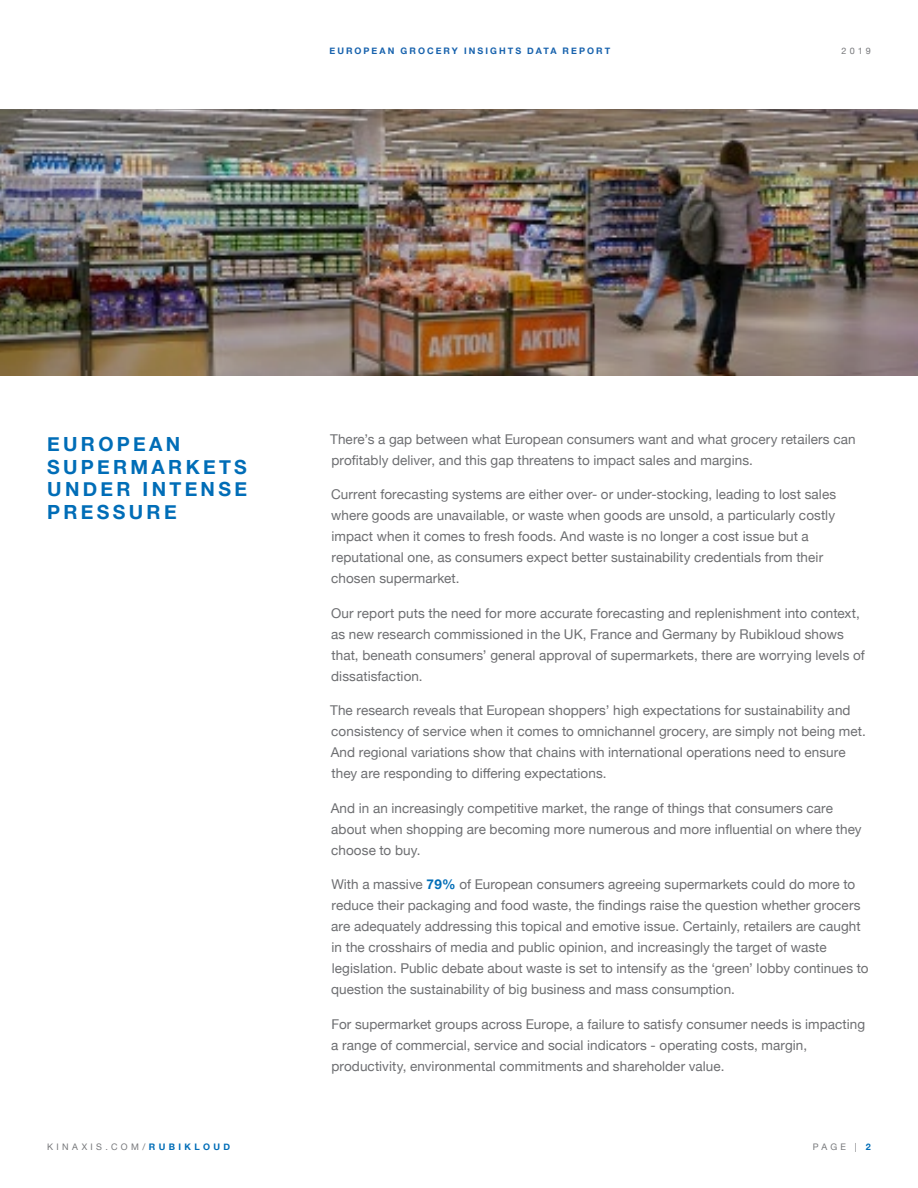
<style>
.page{position:relative;width:918px;height:1188px;background:#fff}
.page>*{position:absolute;margin:0;border:0;box-sizing:border-box;transform-origin:0 0}
.t1{font:700 19.5px/22.5px "Helvetica Neue";letter-spacing:.17em;color:#006db7}
.t2{font:13.5px/21px "Helvetica Neue";letter-spacing:.005em;color:#6d6e71}
.t3{font:700 9px "Helvetica Neue";letter-spacing:.225em;color:#1762ad}
.t4{font:9px "Helvetica Neue";letter-spacing:.37em;color:#77787b}
.s1{font-weight:700;color:#006db7}
</style>
<div class="page">
<img style="left:0;top:109px;width:918px;height:267px">
<p class="t3" style="left:330px;top:44px;width:282px">EUROPEAN GROCERY INSIGHTS DATA REPORT</p>
<p class="t4" style="left:841px;top:44px;width:31px">2019</p>
<h1 class="t1" style="left:47px;top:434px;width:201px">EUROPEAN<br>SUPERMARKETS<br>UNDER INTENSE<br>PRESSURE</h1>
<p class="t2" style="left:330px;top:429px;width:527px">There’s a gap between what European consumers want and what grocery retailers can profitably deliver, and this gap threatens to impact sales and margins.</p>
<p class="t2" style="left:331px;top:485px;width:507px">Current forecasting systems are either over- or under-stocking, leading to lost sales where goods are unavailable, or waste when goods are unsold, a particularly costly impact when it comes to fresh foods. And waste is no longer a cost issue but a reputational one, as consumers expect better sustainability credentials from their chosen supermarket.</p>
<p class="t2" style="left:331px;top:603px;width:535px">Our report puts the need for more accurate forecasting and replenishment into context, as new research commissioned in the UK, France and Germany by Rubikloud shows that, beneath consumers’ general approval of supermarkets, there are worrying levels of dissatisfaction.</p>
<p class="t2" style="left:330px;top:701px;width:537px">The research reveals that European shoppers’ high expectations for sustainability and consistency of service when it comes to omnichannel grocery, are simply not being met.<br>And regional variations show that chains with international operations need to ensure they are responding to differing expectations.</p>
<p class="t2" style="left:331px;top:798px;width:532px">And in an increasingly competitive market, the range of things that consumers care about when shopping are becoming more numerous and more influential on where they choose to buy.</p>
<p class="t2" style="left:331px;top:875px;width:539px">With a massive <span class="s1">79%</span> of European consumers agreeing supermarkets could do more to reduce their packaging and food waste, the findings raise the question whether grocers are adequately addressing this topical and emotive issue. Certainly, retailers are caught in the crosshairs of media and public opinion, and increasingly the target of waste legislation. Public debate about waste is set to intensify as the ‘green’ lobby continues to question the sustainability of big business and mass consumption.</p>
<p class="t2" style="left:331px;top:1014px;width:536px">For supermarket groups across Europe, a failure to satisfy consumer needs is impacting a range of commercial, service and social indicators - operating costs, margin, productivity, environmental commitments and shareholder value.</p>
<p class="t4" style="left:47px;top:1140px;width:184px">KINAXIS.COM/<span class="s1">RUBIKLOUD</span></p>
<p class="t4" style="left:813px;top:1140px;width:60px">PAGE | <span class="s1">2</span></p>
</div>
